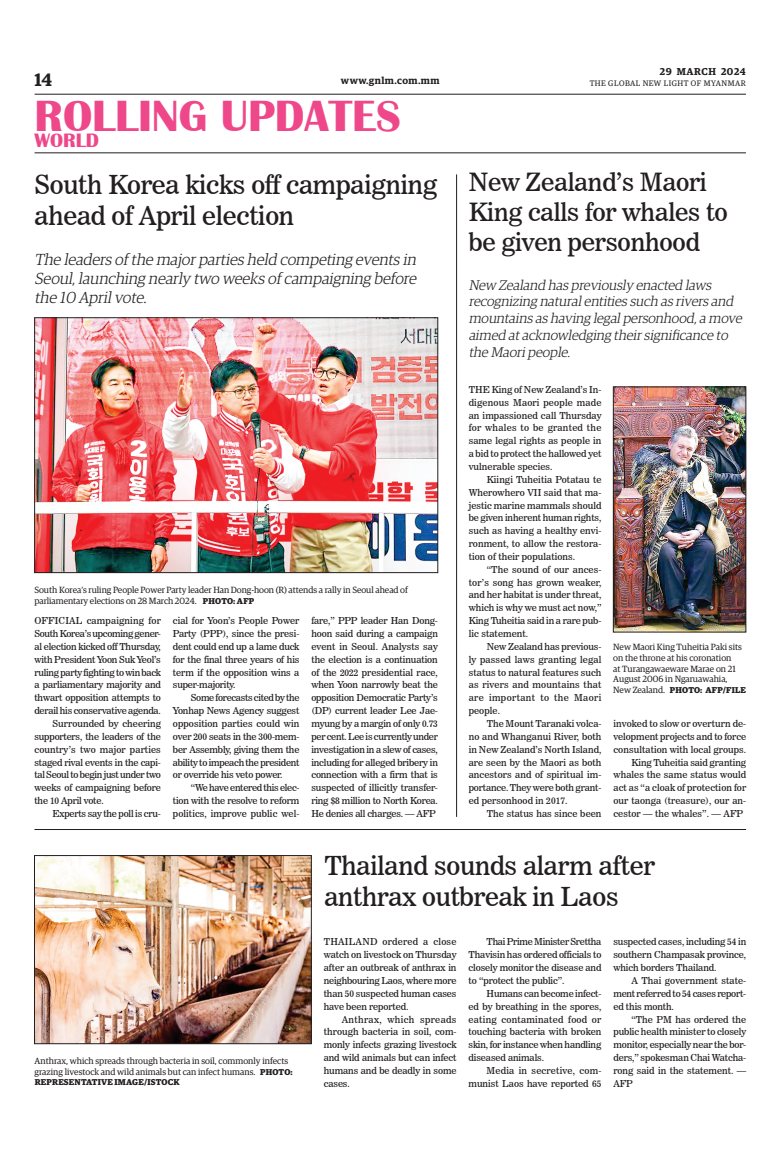
<style>
.page{position:relative;width:773px;height:1152px;background:#fff}
.page>*{position:absolute;margin:0;border:0;box-sizing:border-box;transform-origin:0 0}
.t1{font:700 45px "Britannic";color:#ef488a}
._2_Clm_Head{font:26px/31.2px "News 706 BT Roman C";letter-spacing:-.01em;color:#231f20}
._2_Clm_Head-2{font:25px/30px "News 706 BT Roman C";letter-spacing:-.01em;color:#231f20}
.t2{font:700 20px "Britannic";color:#ef488a}
.t3{font:600 18px "Guardian Egyp";color:#231f20}
.t4{font:italic 300 16px/19.2px "Guardian Egyp";color:#231f20;text-align:justify}
.t5{font:italic 300 14px/16.8px "Guardian Egyp";color:#231f20}
.t6{font:600 10px "Guardian Egyp";letter-spacing:.05em;color:#231f20}
._2nd_Body{font:9.5px/12.9px "News 706 BT Roman C";letter-spacing:-.01em;color:#231f20;text-align:justify}
.Normal_Para{font:9.5px/12.9px "News 706 BT Roman C";letter-spacing:-.01em;color:#231f20;text-align:justify}
.t7{font:9px/10.8px "Guardian Egyp";color:#231f20}
.t8{font:700 8.5px "Guardian Egyp";letter-spacing:.02em;color:#231f20}
.t9{font:8px "Guardian Egyp";letter-spacing:.06em;color:#231f20}
.s1{font-weight:700;font-size:8.5px}
.s2{font-weight:400;font-size:9px}
</style>
<div class="page">
<hr style="left:35px;top:94px;width:711px;height:1px;background:#231f20">
<hr style="left:35px;top:152px;width:711px;height:1px;background:#231f20">
<img style="left:615px;top:389px;width:129px;height:241px">
<div style="left:613px;top:387px;width:133px;height:245px;border:1px solid #231f20"></div>
<img style="left:36px;top:857px;width:273px;height:185px">
<div style="left:34px;top:855px;width:277px;height:189px;border:1px solid #231f20"></div>
<hr style="left:456px;top:174px;width:1px;height:643px;background:#231f20">
<img style="left:36px;top:320px;width:400px;height:251px">
<div style="left:34px;top:318px;width:404px;height:255px;border:1px solid #231f20"></div>
<hr style="left:34px;top:829px;width:712px;height:1px;background:#231f20">
<p class="t6" style="left:659px;top:64px;width:88px">29 MARCH 2024</p>
<h3 class="t3" style="left:35px;top:67px;width:19px">14</h3>
<p class="t6" style="left:341px;top:73px;width:100px">www.gnlm.com.mm</p>
<p class="t9" style="left:589px;top:78px;width:158px">THE GLOBAL NEW LIGHT OF MYANMAR</p>
<h1 class="t1" style="left:35px;top:91px;width:368px">ROLLING UPDATES</h1>
<h3 class="t2" style="left:35px;top:129px;width:66px">WORLD</h3>
<p class="_2_Clm_Head" style="left:34px;top:169px;width:404px">South Korea kicks off campaigning ahead of April election</p>
<p class="_2_Clm_Head-2" style="left:468px;top:167px;width:261px">New Zealand’s Maori<br>King calls for whales to be given personhood</p>
<p class="t4" style="left:34px;top:248px;width:387px">The leaders of the maj orparties held competing events in Seoul,launching nearly two weeks of campaigning before the 10 Aprilvote.</p>
<p class="t5" style="left:468px;top:276px;width:278px">New Zealand has previously enacted laws recognizing naturalentities such as rivers and mountains as having legalpersonhood,a move aimed atacknowledging theirsignificance to the Maoripeople.</p>
<p class="t7" style="left:34px;top:584px;width:375px">South Korea’s ruling People Power Party leader Han Dong-hoon (R) attends a rally in Seoul ahead of parliamentary elections on 28 March 2024. <span class="s1">PHOTO: AFP</span></p>
<p class="Normal_Para" style="left:34px;top:614px;width:128px">OFFICIAL campaigning for South Korea’s upcoming gener&shy;al election kicked off Thursday, with President Yoon Suk Yeol’s ruling party fighting to win back a parliamentary majority and thwart opposition attempts to derail his conservative agenda.</p>
<p class="_2nd_Body" style="left:34px;top:717px;width:128px;text-indent:18px">Surrounded by cheering supporters, the leaders of the country’s two major parties staged rival events in the capi&shy;tal Seoul to begin just under two weeks of campaigning before the 10 April vote.</p>
<p class="_2nd_Body" style="left:52px;top:807px;width:110px">Experts say the poll is cru-</p>
<p class="_2nd_Body" style="left:173px;top:614px;width:128px">cial for Yoon’s People Power Party (PPP), since the presi&shy;dent could end up a lame duck for the final three years of his term if the opposition wins a super-majority.</p>
<p class="_2nd_Body" style="left:173px;top:691px;width:128px;text-indent:18px">Some forecasts cited by the Yonhap News Agency suggest opposition parties could win over 200 seats in the 300-mem&shy;ber Assembly, giving them the ability to impeach the president or override his veto power.</p>
<p class="_2nd_Body" style="left:173px;top:781px;width:128px;text-indent:18px">“We have entered this elec&shy;tion with the resolve to reform politics, improve public wel-</p>
<p class="_2nd_Body" style="left:311px;top:614px;width:128px">fare,” PPP leader Han Dong&shy;hoon said during a campaign event in Seoul. Analysts say the election is a continuation of the 2022 presidential race, when Yoon narrowly beat the opposition Democratic Party’s (DP) current leader Lee Jae&shy;myung by a margin of only 0.73 per cent. Lee is currently under investigation in a slew of cases, including for alleged bribery in connection with a firm that is suspected of illicitly transfer&shy;ring $8 million to North Korea.<br>He denies all charges. — AFP</p>
<p class="Normal_Para" style="left:468px;top:383px;width:134px">THE King of New Zealand’s In&shy;digenous Maori people made an impassioned call Thursday for whales to be granted the same legal rights as people in a bid to protect the hallowed yet vulnerable species.</p>
<p class="_2nd_Body" style="left:468px;top:473px;width:134px;text-indent:18px">Kiingi Tuheitia Potatau te Wherowhero VII said that ma&shy;jestic marine mammals should be given inherent human rights, such as having a healthy envi&shy;ronment, to allow the restora&shy;tion of their populations.</p>
<p class="_2nd_Body" style="left:468px;top:563px;width:134px;text-indent:18px">“The sound of our ances&shy;tor’s song has grown weaker, and her habitat is under threat, which is why we must act now,” King Tuheitia said in a rare pub&shy;lic statement.</p>
<p class="_2nd_Body" style="left:468px;top:640px;width:134px;text-indent:18px">New Zealand has previous&shy;ly passed laws granting legal status to natural features such as rivers and mountains that are important to the Maori people.</p>
<p class="_2nd_Body" style="left:468px;top:717px;width:134px;text-indent:18px">The Mount Taranaki volca&shy;no and Whanganui River, both in New Zealand’s North Island, are seen by the Maori as both ancestors and of spiritual im&shy;portance. They were both grant&shy;ed personhood in 2017.</p>
<p class="_2nd_Body" style="left:486px;top:807px;width:116px">The status has since been</p>
<p class="t7" style="left:613px;top:641px;width:130px">New Maori King Tuheitia Paki sits on the throne at his coronation<br>at Turangawaeware Marae on 21<br>August 2006 in Ngaruawahia,</p>
<p class="t8" style="left:613px;top:684px;width:134px"><span class="s2">New Zealand.</span> PHOTO: AFP/FILE</p>
<p class="_2nd_Body" style="left:613px;top:717px;width:134px">invoked to slow or overturn de&shy;velopment projects and to force consultation with local groups.</p>
<p class="_2nd_Body" style="left:613px;top:756px;width:134px;text-indent:18px">King Tuheitia said granting whales the same status would act as “a cloak of protection for our taonga (treasure), our an&shy;cestor — the whales”. — AFP</p>
<p class="t7" style="left:35px;top:1055px;width:260px">Anthrax, which spreads through bacteria in soil, commonly infects grazing livestock and wild animals but can infect humans. <span class="s1">PHOTO:</span></p>
<p class="t8" style="left:35px;top:1075px;width:147px">REPRESENTATIVE IMAGE/ISTOCK</p>
<p class="_2_Clm_Head" style="left:324px;top:850px;width:332px">Thailand sounds alarm after anthrax outbreak in Laos</p>
<p class="Normal_Para" style="left:324px;top:936px;width:134px">THAILAND ordered a close watch on livestock on Thursday after an outbreak of anthrax in neighbouring Laos, where more than 50 suspected human cases have been reported.</p>
<p class="_2nd_Body" style="left:324px;top:1013px;width:134px;text-indent:18px">Anthrax, which spreads through bacteria in soil, com&shy;monly infects grazing livestock and wild animals but can infect humans and be deadly in some cases.</p>
<p class="_2nd_Body" style="left:468px;top:936px;width:134px;text-indent:18px">Thai Prime Minister Srettha Thavisin has ordered officials to closely monitor the disease and to “protect the public”.</p>
<p class="_2nd_Body" style="left:468px;top:987px;width:134px;text-indent:18px">Humans can become infect&shy;ed by breathing in the spores, eating contaminated food or touching bacteria with broken skin, for instance when handling diseased animals.</p>
<p class="_2nd_Body" style="left:468px;top:1064px;width:134px;text-align:right">Media in secretive, com&shy;munist Laos have reported 65</p>
<p class="_2nd_Body" style="left:613px;top:936px;width:134px">suspected cases, including 54 in southern Champasak province, which borders Thailand.</p>
<p class="_2nd_Body" style="left:613px;top:974px;width:134px;text-indent:18px">A Thai government state&shy;ment referred to 54 cases report&shy;ed this month.</p>
<p class="_2nd_Body" style="left:613px;top:1013px;width:134px;text-indent:18px">“The PM has ordered the public health minister to closely monitor, especially near the bor&shy;ders,” spokesman Chai Watcha&shy;rong said in the statement. — AFP</p>
</div>
